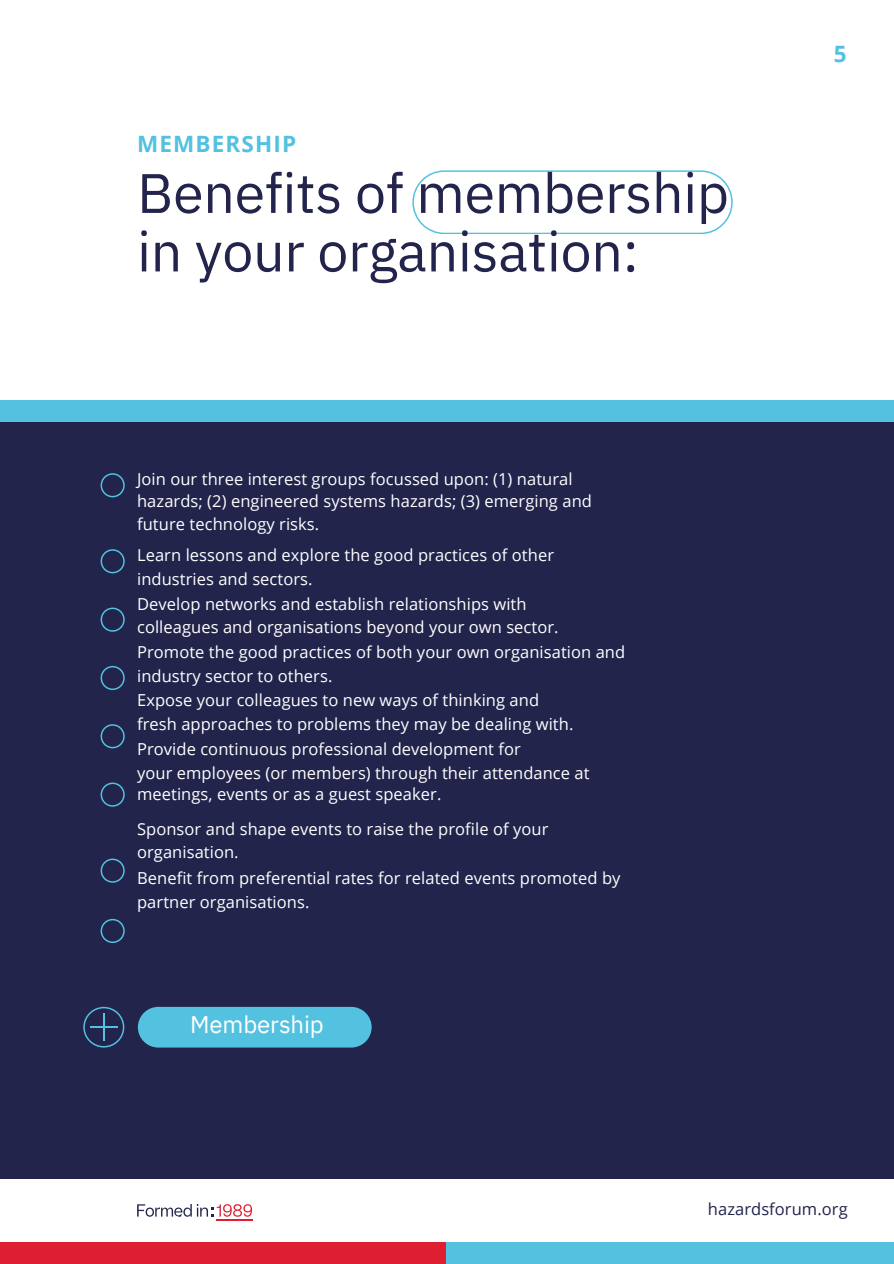
<style>
.page{position:relative;width:894px;height:1264px;background:#fff}
.page>*{position:absolute;margin:0;border:0;box-sizing:border-box;transform-origin:0 0}
.t1{font:55.5px/58.5px "IBM Plex Sans";letter-spacing:-.005em;color:#22244b}
.t2{font:24px "IBM Plex Sans";letter-spacing:-.005em;color:#fff}
.t3{font:700 22.5px "Open Sans";letter-spacing:.05em;color:#53c1e0}
.t4{font:16.5px/24.2px "Open Sans";letter-spacing:.005em;color:#fff}
.t5{font:16.5px "Open Sans";letter-spacing:.005em;color:#22244b}
</style>
<div class="page">
<svg style="left:137px;top:1204px;width:115px;height:12px"></svg>
<hr style="left:217px;top:1219px;width:35px;height:1px;background:#de1f31">
<div style="left:0;top:421px;width:893px;height:757px;background:#22244b"></div>
<div style="left:0;top:400px;width:893px;height:21px;background:#53c1e0"></div>
<svg style="left:100px;top:473px;width:25px;height:24px"></svg>
<svg style="left:100px;top:549px;width:25px;height:24px"></svg>
<svg style="left:100px;top:607px;width:25px;height:24px"></svg>
<svg style="left:100px;top:666px;width:25px;height:24px"></svg>
<svg style="left:100px;top:724px;width:25px;height:24px"></svg>
<svg style="left:100px;top:782px;width:25px;height:24px"></svg>
<svg style="left:100px;top:858px;width:25px;height:24px"></svg>
<svg style="left:100px;top:918px;width:25px;height:25px"></svg>
<div style="left:138px;top:1006px;width:233px;height:41px;background:#53c1e0;border-radius:20px"></div>
<svg style="left:83px;top:1006px;width:41px;height:41px"></svg>
<svg style="left:412px;top:170px;width:320px;height:64px"></svg>
<div style="left:0;top:1242px;width:446px;height:21px;background:#de1f31"></div>
<div style="left:446px;top:1242px;width:447px;height:21px;background:#53c1e0"></div>
<h3 class="t3" style="left:137px;top:128px;width:160px">MEMBERSHIP</h3>
<h1 class="t1" style="left:137px;top:159px;width:593px">Benefits of membership in your organisation:</h1>
<p class="t4" style="left:137px;top:467px;width:456px;line-height:22.5px">Join our three interest groups focussed upon: (1) natural hazards; (2) engineered systems hazards; (3) emerging and future technology risks.</p>
<p class="t4" style="left:137px;top:543px;width:489px">Learn lessons and explore the good practices of other industries and sectors.<br>Develop networks and establish relationships with<br>colleagues and organisations beyond your own sector.<br>Promote the good practices of both your own organisation and industry sector to others.<br>Expose your colleagues to new ways of thinking and<br>fresh approaches to problems they may be dealing with.<br>Provide continuous professional development for<br>your employees (or members) through their attendance at</p>
<p class="t4" style="left:137px;top:776px;width:413px;line-height:34.8px">meetings, events or as a guest speaker.<br>Sponsor and shape events to raise the profile of your</p>
<p class="t4" style="left:137px;top:839px;width:485px;line-height:26px">organisation.<br>Benefit from preferential rates for related events promoted by</p>
<p class="t4" style="left:137px;top:889px;width:174px">partner organisations.</p>
<h2 class="t2" style="left:190px;top:1006px;width:135px">Membership</h2>
<h3 class="t3" style="left:833px;top:38px;width:14px">5</h3>
<p class="t5" style="left:707px;top:1197px;width:141px">hazardsforum.org</p>
</div>
